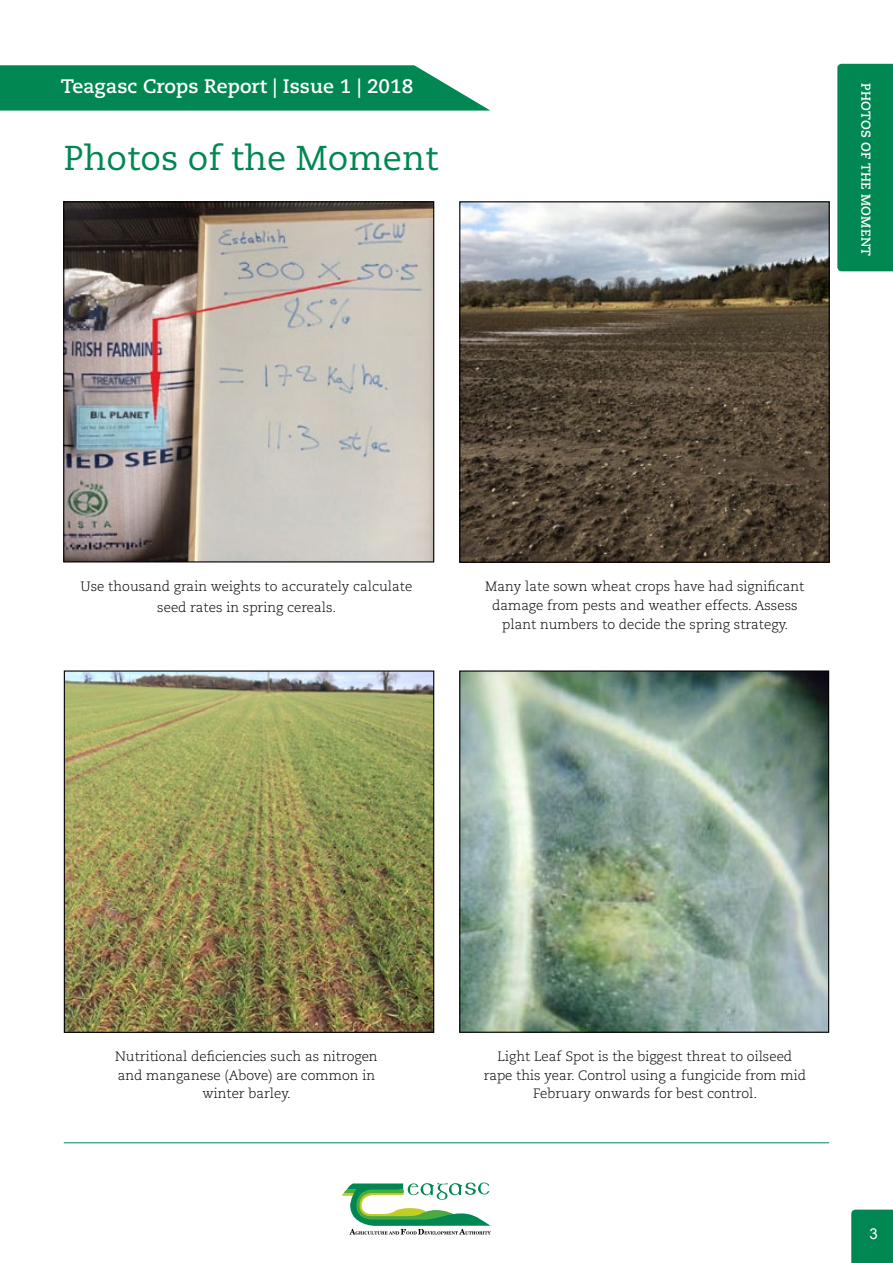
<style>
.page{position:relative;width:893px;height:1263px;background:#fff}
.page>*{position:absolute;margin:0;border:0;box-sizing:border-box;transform-origin:0 0}
.t1{font:34.5px "Caecilia";color:#008752}
.t2{font:700 19.5px "Caecilia";color:#fff}
.t3{font:15px "Arial";color:#fff}
.t4{font:300 13.5px/18.8px "Caecilia";color:#000;text-align:center}
.t5{font:700 12.9px "Caecilia";letter-spacing:.02em;color:#fff}
</style>
<div class="page">
<div style="left:837px;top:64px;width:56px;height:207px;background:#008752"></div>
<div style="left:851px;top:1209px;width:42px;height:54px;background:#008752"></div>
<svg style="left:342px;top:1182px;width:149px;height:52px"></svg>
<hr style="left:64px;top:1142px;width:765px;height:1px;background:#008752">
<svg style="left:0;top:65px;width:490px;height:46px;background:#169161"></svg>
<img style="left:461px;top:672px;width:366px;height:359px">
<div style="left:459px;top:670px;width:370px;height:363px;border:1px solid #000"></div>
<img style="left:66px;top:672px;width:366px;height:359px">
<div style="left:64px;top:670px;width:370px;height:363px;border:1px solid #000"></div>
<img style="left:65px;top:203px;width:367px;height:357px">
<div style="left:63px;top:201px;width:371px;height:361px;border:1px solid #000"></div>
<img style="left:461px;top:203px;width:367px;height:358px">
<div style="left:459px;top:201px;width:371px;height:362px;border:1px solid #000"></div>
<h2 class="t2" style="left:61px;top:75px;width:354px">Teagasc Crops Report | Issue 1 | 2018</h2>
<h1 class="t1" style="left:64px;top:138px;width:376px">Photos of the Moment</h1>
<p class="t5" style="left:873px;top:83px;width:171px;rotate:90deg">Photos of the Moment</p>
<p class="t4" style="left:81px;top:577px;width:333px;line-height:20.9px">Use thousand grain weights to accurately calculate seed rates in spring cereals.</p>
<p class="t4" style="left:485px;top:578px;width:321px">Many late sown wheat crops have had significant damage from pests and weather effects. Assess plant numbers to decide the spring strategy.</p>
<p class="t4" style="left:115px;top:1047px;width:264px">Nutritional deficiencies such as nitrogen and manganese (Above) are common in winter barley.</p>
<p class="t4" style="left:484px;top:1047px;width:324px">Light Leaf Spot is the biggest threat to oilseed rape this year. Control using a fungicide from mid<br>February onwards for best control.</p>
<p class="t3" style="left:869px;top:1224px;width:10px">3</p>
</div>
